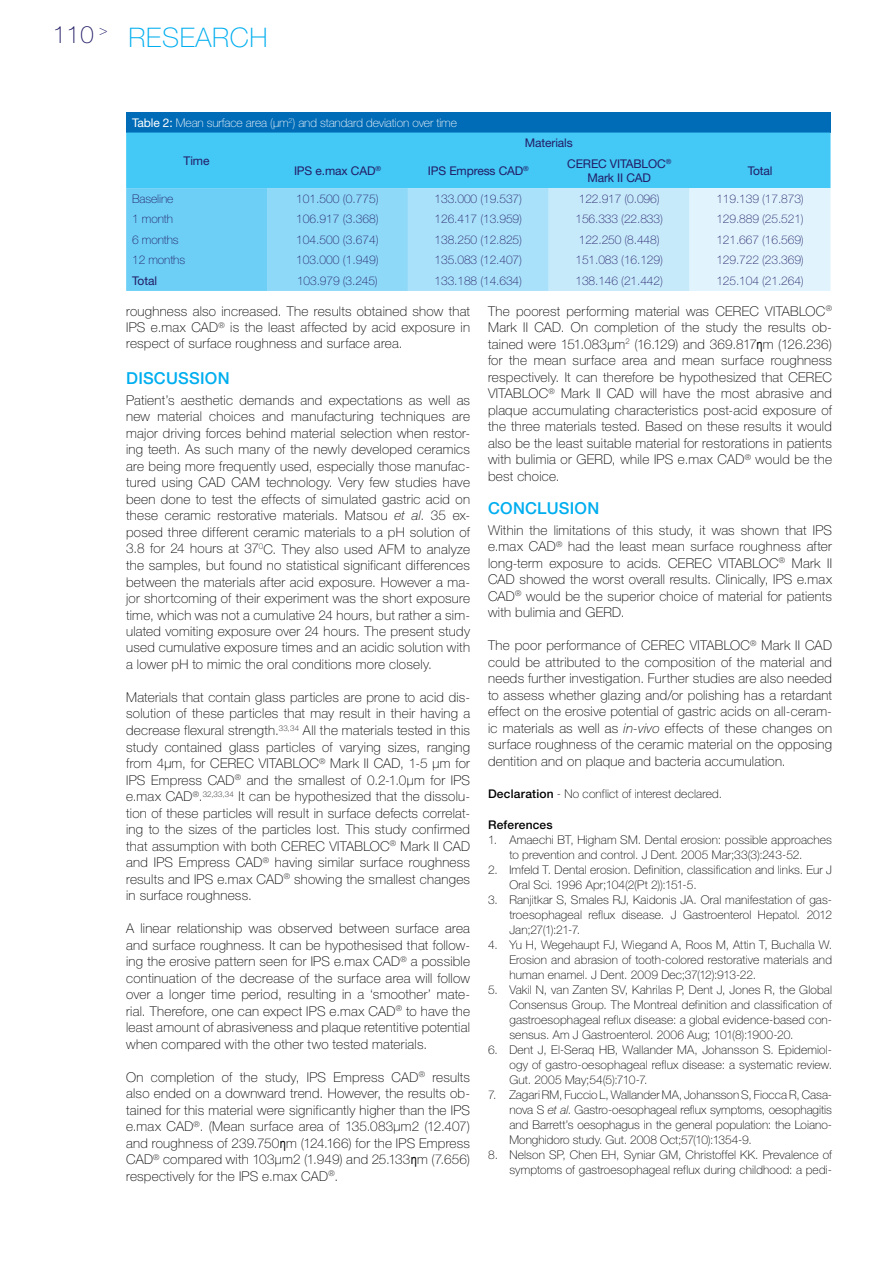
<style>
.page{position:relative;width:893px;height:1263px;background:#fff}
.page>*{position:absolute;margin:0;border:0;box-sizing:border-box;transform-origin:0 0}
.t1{font:100 27px "Helvetica Neue LT Std";color:#00aeef}
.t2{font:500 16.5px "Helvetica Neue LT Std";letter-spacing:.01em;color:#00aeef}
.t3{font:100 13.5px/16.5px "Helvetica Neue LT Std";letter-spacing:.02em;color:#000;text-align:justify}
.t4{font:100 12px/15px "Helvetica Neue LT Std";letter-spacing:.01em;color:#000;text-align:justify}
.t5{font:100 12px "Helvetica Neue LT Std";letter-spacing:-.01em;color:#221d67}
.t6{font:12px/14.4px "Helvetica Neue LT Std";letter-spacing:-.01em;color:#221d67;text-align:center}
.t7{font:100 12px "Helvetica Neue LT Std";letter-spacing:-.01em;color:#fff}
.t8{font:500 12px "Helvetica Neue LT Std";letter-spacing:.015em;color:#000}
.s1{font-size:24px;color:#221d67}
.s2{font-weight:400}
.s3{font-style:italic}
.s4{font-family:"Arial Narrow";font-weight:400}
.s5{font-weight:500}
</style>
<div class="page">
<div style="left:126px;top:112px;width:704px;height:21px;background:#006cb7"></div>
<svg style="left:126px;top:133px;width:704px;height:158px;background:#85d8f8"></svg>
<h1 class="t1" style="left:53px;top:22px;width:94px"><span class="s1">110</span> <sup>&gt;</sup> research</h1>
<p class="t7" style="left:132px;top:115px;width:326px"><span class="s2">Table 2:</span> Mean surface area (μm<sup>2</sup>) and standard deviation over time</p>
<p class="t6" style="left:184px;top:153px;width:27px">Time</p>
<p class="t6" style="left:525px;top:135px;width:49px">Materials</p>
<p class="t6" style="left:294px;top:163px;width:88px">IPS e.max CAD<sup>®</sup></p>
<p class="t6" style="left:428px;top:163px;width:102px">IPS Empress CAD<sup>®</sup></p>
<p class="t6" style="left:567px;top:156px;width:106px">CEREC VITABLOC<sup>®<br></sup>Mark II CAD</p>
<p class="t6" style="left:748px;top:163px;width:26px">Total</p>
<p class="t5" style="left:132px;top:192px;width:43px">Baseline</p>
<p class="t5" style="left:296px;top:192px;width:84px">101.500 (0.775)</p>
<p class="t5" style="left:435px;top:192px;width:89px">133.000 (19.537)</p>
<p class="t5" style="left:579px;top:192px;width:82px">122.917 (0.096)</p>
<p class="t5" style="left:716px;top:192px;width:89px">119.139 (17.873)</p>
<p class="t5" style="left:132px;top:212px;width:42px">1 month</p>
<p class="t5" style="left:296px;top:212px;width:84px">106.917 (3.368)</p>
<p class="t5" style="left:435px;top:212px;width:89px">126.417 (13.959)</p>
<p class="t5" style="left:575px;top:212px;width:89px">156.333 (22.833)</p>
<p class="t5" style="left:716px;top:212px;width:89px">129.889 (25.521)</p>
<p class="t5" style="left:132px;top:233px;width:48px">6 months</p>
<p class="t5" style="left:296px;top:233px;width:84px">104.500 (3.674)</p>
<p class="t5" style="left:435px;top:233px;width:89px">138.250 (12.825)</p>
<p class="t5" style="left:579px;top:233px;width:82px">122.250 (8.448)</p>
<p class="t5" style="left:716px;top:233px;width:89px">121.667 (16.569)</p>
<p class="t5" style="left:132px;top:253px;width:55px">12 months</p>
<p class="t5" style="left:296px;top:253px;width:84px">103.000 (1.949)</p>
<p class="t5" style="left:435px;top:253px;width:89px">135.083 (12.407)</p>
<p class="t5" style="left:575px;top:253px;width:89px">151.083 (16.129)</p>
<p class="t5" style="left:716px;top:253px;width:89px">129.722 (23.369)</p>
<p class="t6" style="left:132px;top:273px;width:26px">Total</p>
<p class="t5" style="left:297px;top:274px;width:82px">103.979 (3.245)</p>
<p class="t5" style="left:435px;top:274px;width:89px">133.188 (14.634)</p>
<p class="t5" style="left:575px;top:274px;width:89px">138.146 (21.442)</p>
<p class="t5" style="left:716px;top:274px;width:89px">125.104 (21.264)</p>
<p class="t3" style="left:126px;top:303px;width:345px">roughness also increased. The results obtained show that IPS e.max CAD<sup>®</sup> is the least affected by acid exposure in respect of surface roughness and surface area.</p>
<p class="t2" style="left:126px;top:368px;width:105px">DISCUSSION</p>
<p class="t3" style="left:126px;top:392px;width:345px">Patient’s aesthetic demands and expectations as well as new material choices and manufacturing techniques are major driving forces behind material selection when restor&shy;ing teeth. As such many of the newly developed ceramics are being more frequently used, especially those manufac&shy;tured using CAD CAM technology. Very few studies have been done to test the effects of simulated gastric acid on these ceramic restorative materials. Matsou <span class="s3">et al</span>. 35 ex&shy;posed three different ceramic materials to a pH solution of 3.8 for 24 hours at 37<sup>0</sup>C. They also used AFM to analyze the samples, but found no statistical significant differences between the materials after acid exposure. However a ma&shy;jor shortcoming of their experiment was the short exposure time, which was not a cumulative 24 hours, but rather a sim&shy;ulated vomiting exposure over 24 hours. The present study used cumulative exposure times and an acidic solution with a lower pH to mimic the oral conditions more closely.</p>
<p class="t3" style="left:126px;top:689px;width:345px">Materials that contain glass particles are prone to acid dis&shy;solution of these particles that may result in their having a decrease flexural strength.<sup>33,34</sup> All the materials tested in this study contained glass particles of varying sizes, ranging from 4μm, for CEREC VITABLOC<sup>®</sup> Mark II CAD, 1-5 μm for IPS Empress CAD<sup>®</sup> and the smallest of 0.2-1.0μm for IPS e.max CAD<sup>®</sup>.<sup>32,33,34</sup> It can be hypothesized that the dissolu&shy;tion of these particles will result in surface defects correlat&shy;ing to the sizes of the particles lost. This study confirmed that assumption with both CEREC VITABLOC<sup>®</sup> Mark II CAD and IPS Empress CAD<sup>®</sup> having similar surface roughness results and IPS e.max CAD<sup>®</sup> showing the smallest changes in surface roughness.</p>
<p class="t3" style="left:126px;top:920px;width:345px">A linear relationship was observed between surface area and surface roughness. It can be hypothesised that follow&shy;ing the erosive pattern seen for IPS e.max CAD<sup>®</sup> a possible continuation of the decrease of the surface area will follow over a longer time period, resulting in a ‘smoother’ mate&shy;rial. Therefore, one can expect IPS e.max CAD<sup>®</sup> to have the least amount of abrasiveness and plaque retentitive potential when compared with the other two tested materials.</p>
<p class="t3" style="left:126px;top:1068px;width:345px">On completion of the study, IPS Empress CAD<sup>®</sup> results also ended on a downward trend. However, the results ob&shy;tained for this material were significantly higher than the IPS e.max CAD<sup>®</sup>. (Mean surface area of 135.083μm2 (12.407) and roughness of 239.750<span class="s4">η</span>m (124.166) for the IPS Empress CAD<sup>®</sup> compared with 103μm2 (1.949) and 25.133<span class="s4">η</span>m (7.656) respectively for the IPS e.max CAD<sup>®</sup>.</p>
<p class="t3" style="left:488px;top:303px;width:345px">The poorest performing material was CEREC VITABLOC<sup>® </sup>Mark II CAD. On completion of the study the results ob&shy;tained were 151.083μm<sup>2</sup> (16.129) and 369.817<span class="s4">η</span>m (126.236) for the mean surface area and mean surface roughness respectively. It can therefore be hypothesized that CEREC VITABLOC<sup>®</sup> Mark II CAD will have the most abrasive and plaque accumulating characteristics post-acid exposure of the three materials tested. Based on these results it would also be the least suitable material for restorations in patients with bulimia or GERD, while IPS e.max CAD<sup>®</sup> would be the best choice.</p>
<p class="t2" style="left:488px;top:498px;width:113px">CONCLUSION</p>
<p class="t3" style="left:488px;top:521px;width:345px">Within the limitations of this study, it was shown that IPS e.max CAD<sup>®</sup> had the least mean surface roughness after long-term exposure to acids. CEREC VITABLOC<sup>®</sup> Mark II CAD showed the worst overall results. Clinically, IPS e.max CAD<sup>®</sup> would be the superior choice of material for patients with bulimia and GERD.</p>
<p class="t3" style="left:488px;top:637px;width:345px">The poor performance of CEREC VITABLOC<sup>®</sup> Mark II CAD could be attributed to the composition of the material and needs further investigation. Further studies are also needed to assess whether glazing and/or polishing has a retardant effect on the erosive potential of gastric acids on all-ceram&shy;ic materials as well as <span class="s3">in-vivo</span> effects of these changes on surface roughness of the ceramic material on the opposing dentition and on plaque and bacteria accumulation.</p>
<p class="t4" style="left:488px;top:786px;width:235px"><span class="s5">Declaration</span> - No conflict of interest declared.</p>
<p class="t8" style="left:488px;top:818px;width:66px">References</p>
<p class="t4" style="left:509px;top:832px;width:324px;text-indent:-21px">1. Amaechi BT, Higham SM. Dental erosion: possible approaches to prevention and control. J Dent. 2005 Mar;33(3):243-52.</p>
<p class="t4" style="left:509px;top:862px;width:324px;text-indent:-21px">2. Imfeld T. Dental erosion. Definition, classification and links. Eur J<br>Oral Sci. 1996 Apr;104(2(Pt 2)):151-5.</p>
<p class="t4" style="left:509px;top:892px;width:324px;text-indent:-21px">3. Ranjitkar S, Smales RJ, Kaidonis JA. Oral manifestation of gas&shy;troesophageal reflux disease. J Gastroenterol Hepatol. 2012<br>Jan;27(1):21-7.</p>
<p class="t4" style="left:509px;top:937px;width:324px;text-indent:-21px">4. Yu H, Wegehaupt FJ, Wiegand A, Roos M, Attin T, Buchalla W.<br>Erosion and abrasion of tooth-colored restorative materials and human enamel. J Dent. 2009 Dec;37(12):913-22.</p>
<p class="t4" style="left:509px;top:982px;width:324px;text-indent:-21px">5. Vakil N, van Zanten SV, Kahrilas P, Dent J, Jones R, the Global Consensus Group. The Montreal definition and classification of gastroesophageal reflux disease: a global evidence-based con&shy;sensus. Am J Gastroenterol. 2006 Aug; 101(8):1900-20.</p>
<p class="t4" style="left:509px;top:1042px;width:324px;text-indent:-21px">6. Dent J, El-Seraq HB, Wallander MA, Johansson S. Epidemiol&shy;ogy of gastro-oesophageal reflux disease: a systematic review.<br>Gut. 2005 May;54(5):710-7.</p>
<p class="t4" style="left:509px;top:1087px;width:324px;text-indent:-21px">7. Zagari RM, Fuccio L, Wallander MA, Johansson S, Fiocca R, Casa&shy;nova S <span class="s3">et al</span>. Gastro-oesophageal reflux symptoms, oesophagitis and Barrett’s oesophagus in the general population: the Loiano-Monghidoro study. Gut. 2008 Oct;57(10):1354-9.</p>
<p class="t4" style="left:488px;top:1147px;width:345px;text-align:right">8. Nelson SP, Chen EH, Syniar GM, Christoffel KK. Prevalence of symptoms of gastroesophageal reflux during childhood: a pedi-</p>
</div>
